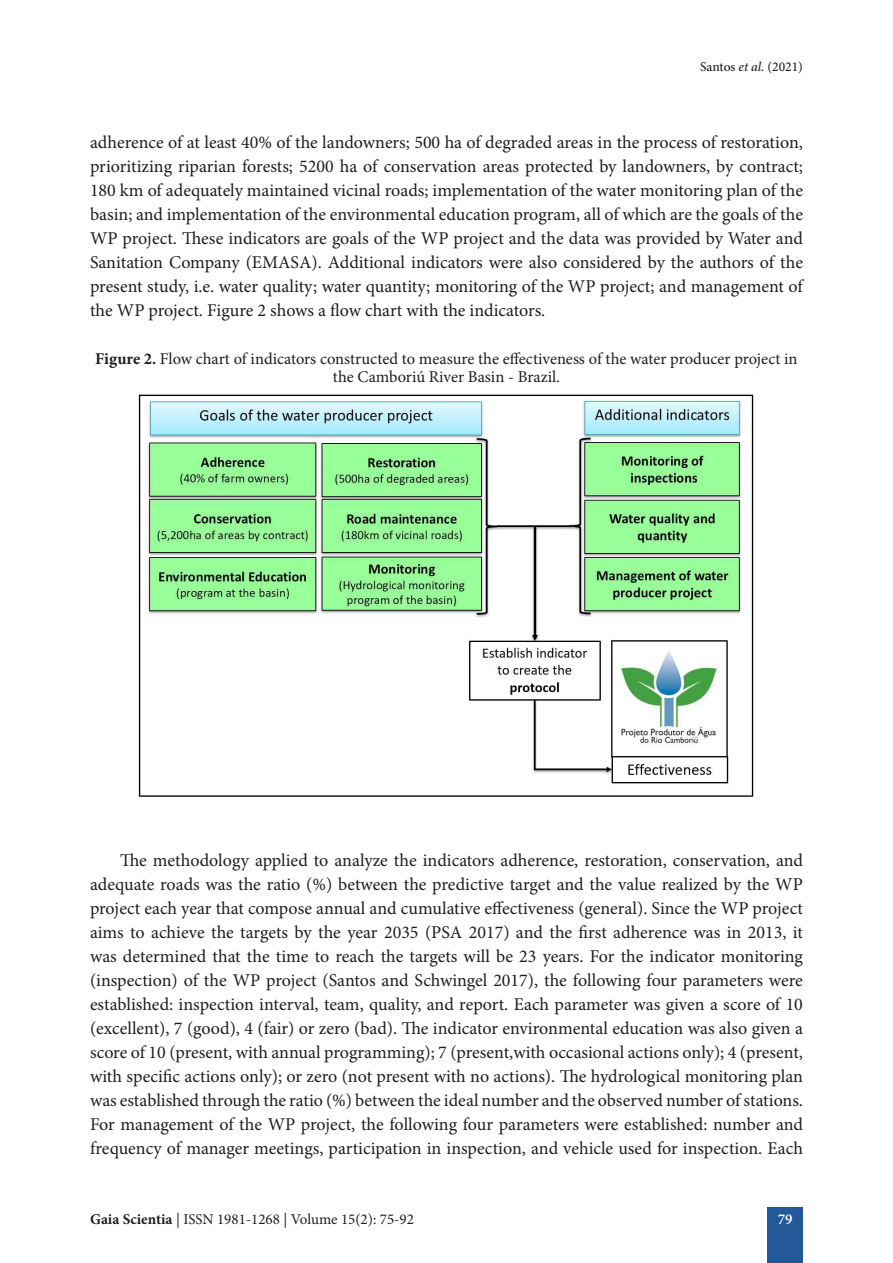
<style>
.page{position:relative;width:893px;height:1263px;background:#fff}
.page>*{position:absolute;margin:0;border:0;box-sizing:border-box;transform-origin:0 0}
.t1{font:18px/24px "Minion Pro";color:#1e1e1e;text-align:justify}
.t2{font:16.5px/18px "Minion Pro";color:#1e1e1e;text-align:center}
.t3{font:15px "Minion Pro";color:#1e1e1e}
.t4{font:600 15px "Minion Pro";color:#fff}
.t5{font:500 13.5px "Minion Pro";color:#1e1e1e}
.s1{font-style:italic}
.s2{font-weight:700}
</style>
<div class="page">
<div style="left:767px;top:1207px;width:36px;height:56px;background:#235999"></div>
<img style="left:138px;top:394px;width:616px;height:403px">
<p class="t5" style="left:700px;top:58px;width:104px">Santos <span class="s1">et al.</span> (2021)</p>
<p class="t1" style="left:90px;top:130px;width:714px">adherence of at least 40% of the landowners; 500 ha of degraded areas in the process of restoration, prioritizing riparian forests; 5200 ha of conservation areas protected by landowners, by contract; 180 km of adequately maintained vicinal roads; implementation of the water monitoring plan of the basin; and implementation of the environmental education program, all of which are the goals of the WP project. These indicators are goals of the WP project and the data was provided by Water and Sanitation Company (EMASA). Additional indicators were also considered by the authors of the present study, i.e. water quality; water quantity; monitoring of the WP project; and management of the WP project. Figure 2 shows a flow chart with the indicators.</p>
<p class="t2" style="left:95px;top:350px;width:704px"><span class="s2">Figure 2.</span> Flow chart of indicators constructed to measure the effectiveness of the water producer project in the Camboriú River Basin - Brazil.</p>
<p class="t1" style="left:90px;top:849px;width:715px;text-indent:30px">The methodology applied to analyze the indicators adherence, restoration, conservation, and adequate roads was the ratio (%) between the predictive target and the value realized by the WP project each year that compose annual and cumulative effectiveness (general). Since the WP project aims to achieve the targets by the year 2035 (PSA 2017) and the first adherence was in 2013, it was determined that the time to reach the targets will be 23 years. For the indicator monitoring (inspection) of the WP project (Santos and Schwingel 2017), the following four parameters were established: inspection interval, team, quality, and report. Each parameter was given a score of 10 (excellent), 7 (good), 4 (fair) or zero (bad). The indicator environmental education was also given a score of 10 (present, with annual programming); 7 (present,with occasional actions only); 4 (present, with specific actions only); or zero (not present with no actions). The hydrological monitoring plan was established through the ratio (%) between the ideal number and the observed number of stations.<br>For management of the WP project, the following four parameters were established: number and frequency of manager meetings, participation in inspection, and vehicle used for inspection. Each</p>
<p class="t3" style="left:90px;top:1209px;width:325px"><span class="s2">Gaia Scientia</span> | ISSN 1981-1268 | Volume 15(2): 75-92</p>
<p class="t4" style="left:778px;top:1209px;width:16px">79</p>
</div>
